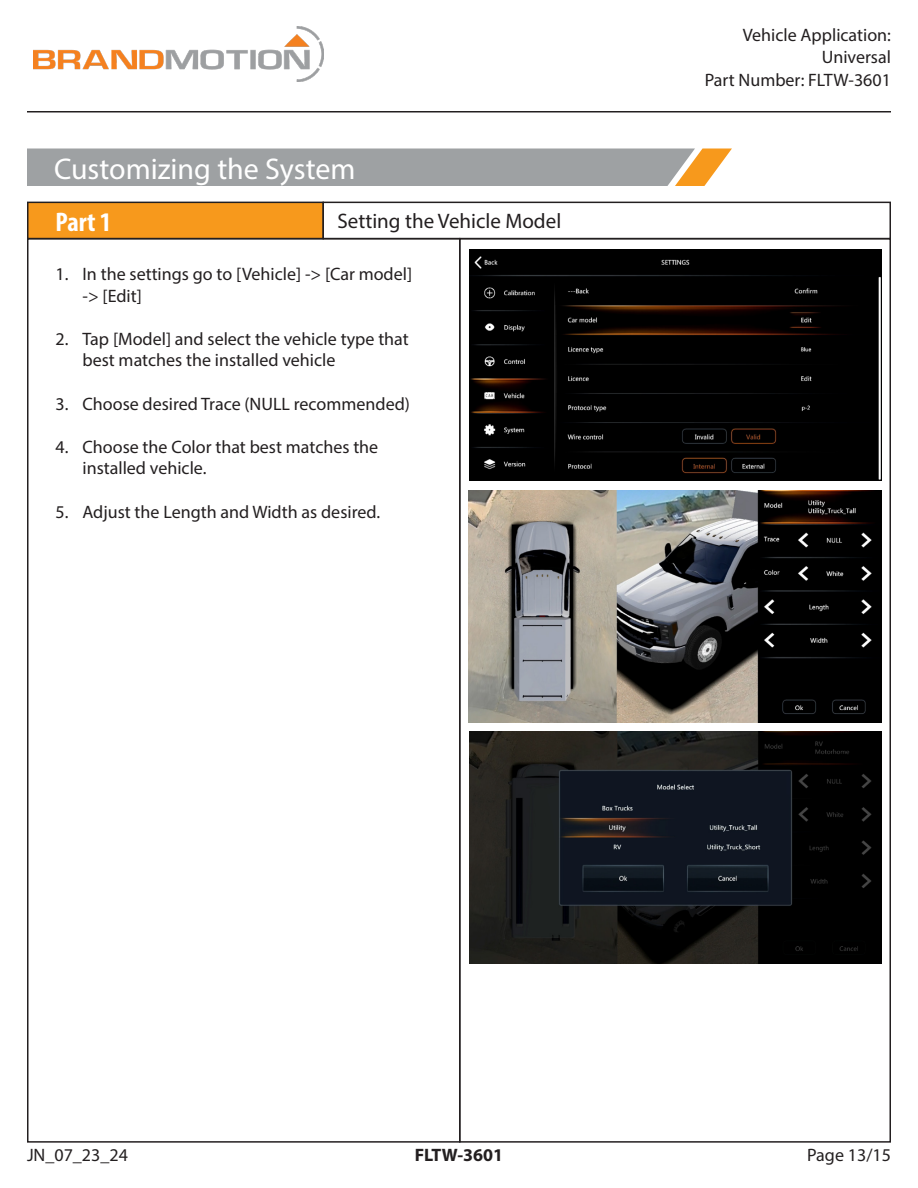
<style>
.page{position:relative;width:918px;height:1188px;background:#fff}
.page>*{position:absolute;margin:0;border:0;box-sizing:border-box;transform-origin:0 0}
.t1{font:30px "Myriad Pro";color:#fff}
.t2{font:700 condensed 27px "Myriad Pro";color:#fff}
.t3{font:21px "Myriad Pro";color:#231f20}
.t4{font:18px/21.6px "Myriad Pro";color:#231f20}
.t5{font:700 18px "Myriad Pro";color:#231f20}
</style>
<div class="page">
<img style="left:33px;top:27px;width:290px;height:54px">
<hr style="left:27px;top:111px;width:864px;height:1px;background:#231f20">
<svg style="left:27px;top:148px;width:705px;height:38px;background:#a5a4a1"></svg>
<div style="left:28px;top:202px;width:295px;height:37px;background:#f7991c"></div>
<div style="left:27px;top:202px;width:297px;height:37px;border:2px solid #231f20"></div>
<div style="left:322px;top:202px;width:569px;height:37px;border:2px solid #231f20"></div>
<div style="left:27px;top:238px;width:433px;height:905px;border:2px solid #231f20"></div>
<img style="left:470px;top:249px;width:412px;height:232px">
<img style="left:469px;top:490px;width:412px;height:232px">
<img style="left:470px;top:732px;width:412px;height:231px">
<p class="t1" style="left:54px;top:150px;width:303px">Customizing the System</p>
<p class="t2" style="left:56px;top:205px;width:57px">Part 1</p>
<p class="t3" style="left:338px;top:208px;width:225px">Setting the Vehicle Model</p>
<p class="t4" style="left:82px;top:263px;width:331px;text-indent:-27px">1. In the settings go to [Vehicle] -&gt; [Car model] -&gt; [Edit]</p>
<p class="t4" style="left:82px;top:328px;width:328px;text-indent:-27px">2. Tap [Model] and select the vehicle type that best matches the installed vehicle</p>
<p class="t4" style="left:56px;top:392px;width:356px">3. Choose desired Trace (NULL recommended)</p>
<p class="t4" style="left:82px;top:436px;width:297px;text-indent:-27px">4. Choose the Color that best matches the installed vehicle.</p>
<p class="t4" style="left:56px;top:500px;width:326px">5. Adjust the Length and Width as desired.</p>
<p class="t4" style="left:705px;top:23px;width:188px;line-height:22.5px;text-align:right">Vehicle Application:<br>Universal<br>Part Number: FLTW-3601</p>
<p class="t4" style="left:27px;top:1144px;width:102px">JN_07_23_24</p>
<p class="t5" style="left:415px;top:1143px;width:90px">FLTW-3601</p>
<p class="t4" style="left:807px;top:1144px;width:85px">Page 13/15</p>
</div>
